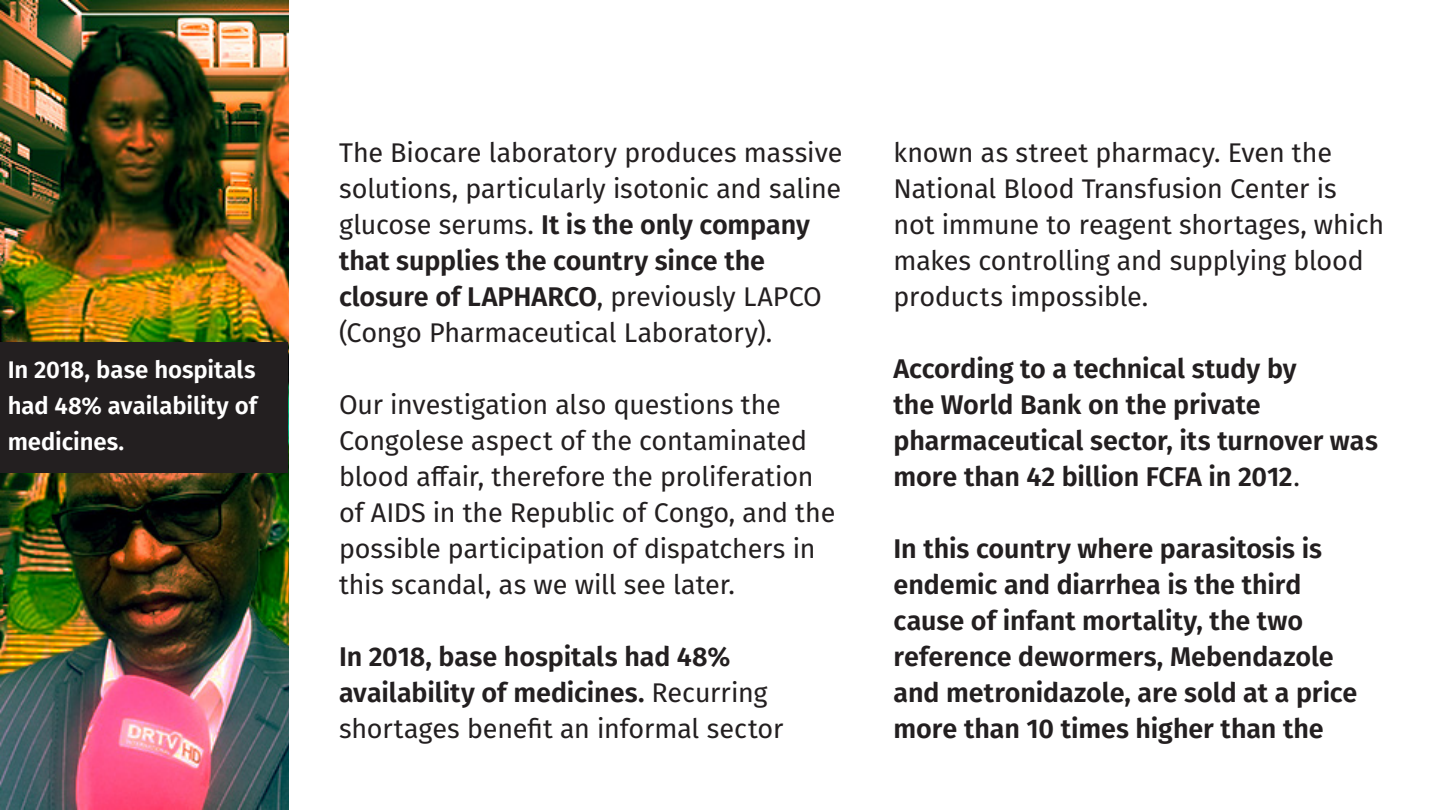
<style>
.page{position:relative;width:1440px;height:810px;background:#fff}
.page>*{position:absolute;margin:0;border:0;box-sizing:border-box;transform-origin:0 0}
.Liste_à_puces_-_Style_imbriqué{font:27px/36px "Fira Sans";letter-spacing:-.005em;color:#231f20}
.Liste_à_puces_-_Style_imbriqué-2{font:600 27px/36px "Fira Sans";letter-spacing:-.005em;color:#231f20}
.Titre_de_la_barre_latérale{font:600 24px/36px "Fira Sans";color:#fff;text-align:justify}
.s1{font-weight:600}
.s2{font-weight:400}
</style>
<div class="page">
<img style="left:0;top:0;width:288px;height:810px">
<div style="left:0;top:342px;width:288px;height:130px;background:#231f20"></div>
<p class="Titre_de_la_barre_latérale" style="left:8px;top:350px;width:251px">In 2018, base hospitals had 48% availability of medicines.</p>
<p class="Liste_à_puces_-_Style_imbriqué" style="left:339px;top:134px;width:505px">The Biocare laboratory produces massive solutions, particularly isotonic and saline glucose serums. <span class="s1">It is the only company that supplies the country since the closure of LAPHARCO</span>, previously LAPCO (Congo Pharmaceutical Laboratory).</p>
<p class="Liste_à_puces_-_Style_imbriqué" style="left:339px;top:386px;width:498px">Our investigation also questions the Congolese aspect of the contaminated blood affair, therefore the proliferation of AIDS in the Republic of Congo, and the possible participation of dispatchers in this scandal, as we will see later.</p>
<p class="Liste_à_puces_-_Style_imbriqué-2" style="left:339px;top:637px;width:446px">In 2018, base hospitals had 48% availability of medicines. <span class="s2">Recurring shortages benefit an informal sector</span></p>
<p class="Liste_à_puces_-_Style_imbriqué" style="left:894px;top:134px;width:492px">known as street pharmacy. Even the National Blood Transfusion Center is not immune to reagent shortages, which makes controlling and supplying blood products impossible.</p>
<p class="Liste_à_puces_-_Style_imbriqué-2" style="left:894px;top:349px;width:486px">According to a technical study by<br>the World Bank on the private pharmaceutical sector, its turnover was more than 42 billion FCFA in 2012<span class="s2">.</span></p>
<p class="Liste_à_puces_-_Style_imbriqué-2" style="left:894px;top:529px;width:465px">In this country where parasitosis is endemic and diarrhea is the third cause of infant mortality, the two reference dewormers, Mebendazole and metronidazole, are sold at a price more than 10 times higher than the</p>
</div>
